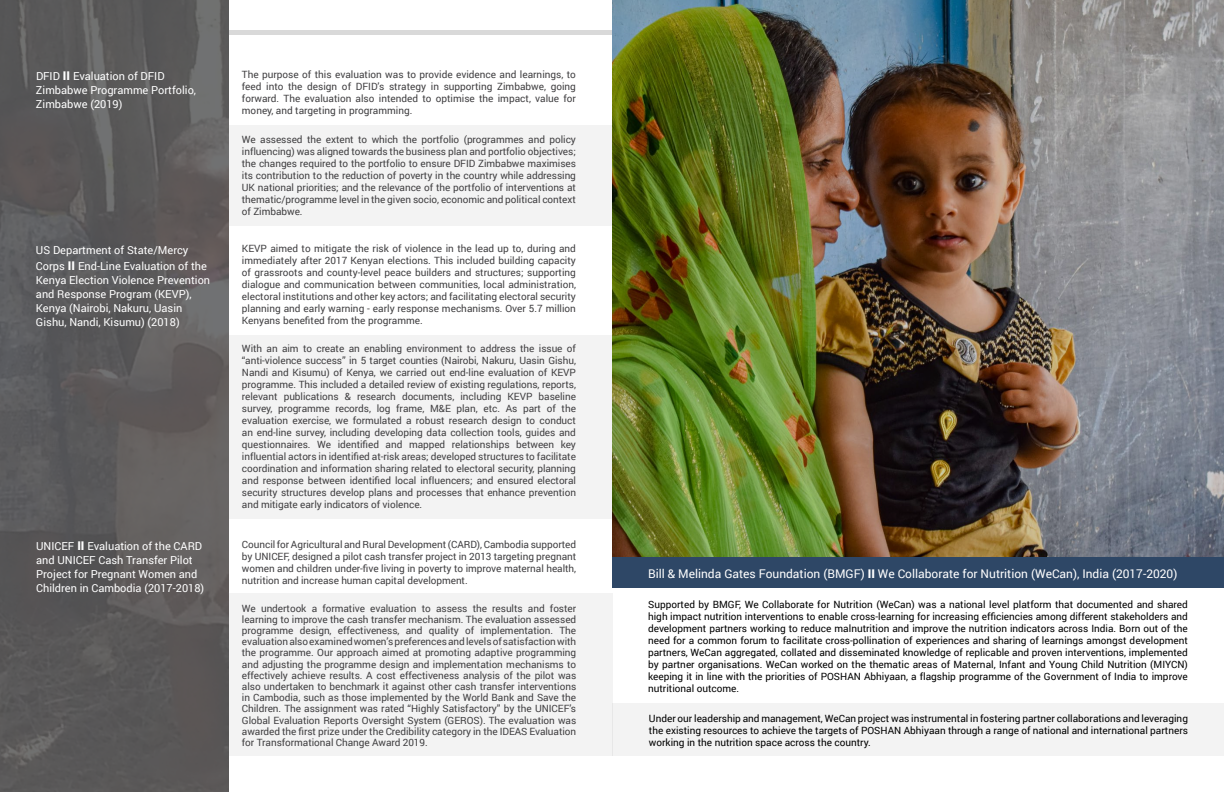
<style>
.page{position:relative;width:1224px;height:792px;background:#fff}
.page>*{position:absolute;margin:0;border:0;box-sizing:border-box;transform-origin:0 0}
.t1{font:12px "Roboto";color:#fff}
.t2{font:11px/14px "Roboto";color:#fff}
.t3{font:10px/12px "Roboto";letter-spacing:-.005em;color:#414042;text-align:justify}
.t4{font:10px/12px "Roboto";color:#000;text-align:justify}
.s1{font-weight:900;font-size:12px}
.s2{font-weight:900}
</style>
<div class="page">
<div style="left:198px;top:30px;width:827px;height:5px;background:#d9d9d9"></div>
<img style="left:612px;top:0;width:612px;height:557px">
<div style="left:612px;top:557px;width:612px;height:30px;background:#2e4766"></div>
<div style="left:612px;top:704px;width:612px;height:52px;background:#f3f3f3"></div>
<img style="left:0;top:0;width:229px;height:792px">
<div style="left:229px;top:125px;width:383px;height:100px;background:#f3f3f3"></div>
<div style="left:229px;top:335px;width:383px;height:183px;background:#f3f3f3"></div>
<div style="left:229px;top:593px;width:383px;height:163px;background:#f3f3f3"></div>
<p class="t2" style="left:36px;top:69px;width:162px">DFID <span class="s1">II</span> Evaluation of DFID<br>Zimbabwe Programme Portfolio,<br>Zimbabwe (2019)</p>
<p class="t2" style="left:36px;top:241px;width:172px;line-height:16px">US Department of State/Mercy<br>Corps <span class="s1">II</span> End-Line Evaluation of the</p>
<p class="t2" style="left:36px;top:272px;width:176px">Kenya Election Violence Prevention and Response Program (KEVP),<br>Kenya (Nairobi, Nakuru, Uasin<br>Gishu, Nandi, Kisumu) (2018)</p>
<p class="t2" style="left:36px;top:539px;width:170px">UNICEF <span class="s1">II</span> Evaluation of the CARD and UNICEF Cash Transfer Pilot<br>Project for Pregnant Women and<br>Children in Cambodia (2017-2018)</p>
<p class="t3" style="left:242px;top:68px;width:336px">The purpose of this evaluation was to provide evidence and learnings, to feed into the design of DFID’s strategy in supporting Zimbabwe, going forward. The evaluation also intended to optimise the impact, value for money, and targeting in programming.</p>
<p class="t3" style="left:242px;top:133px;width:336px">We assessed the extent to which the portfolio (programmes and policy influencing) was aligned towards the business plan and portfolio objectives; the changes required to the portfolio to ensure DFID Zimbabwe maximises its contribution to the reduction of poverty in the country while addressing UK national priorities; and the relevance of the portfolio of interventions at thematic/programme level in the given socio, economic and political context of Zimbabwe.</p>
<p class="t3" style="left:242px;top:243px;width:336px">KEVP aimed to mitigate the risk of violence in the lead up to, during and immediately after 2017 Kenyan elections. This included building capacity of grassroots and county-level peace builders and structures; supporting dialogue and communication between communities, local administration, electoral institutions and other key actors; and facilitating electoral security planning and early warning - early response mechanisms. Over 5.7 million Kenyans benefited from the programme.</p>
<p class="t3" style="left:242px;top:342px;width:336px">With an aim to create an enabling environment to address the issue of “anti-violence success” in 5 target counties (Nairobi, Nakuru, Uasin Gishu, Nandi and Kisumu) of Kenya, we carried out end-line evaluation of KEVP programme. This included a detailed review of existing regulations, reports, relevant publications &amp; research documents, including KEVP baseline survey, programme records, log frame, M&amp;E plan, etc. As part of the evaluation exercise, we formulated a robust research design to conduct an end-line survey, including developing data collection tools, guides and questionnaires. We identified and mapped relationships between key influential actors in identified at-risk areas; developed structures to facilitate coordination and information sharing related to electoral security, planning and response between identified local influencers; and ensured electoral security structures develop plans and processes that enhance prevention and mitigate early indicators of violence.</p>
<p class="t3" style="left:242px;top:538px;width:336px">Council for Agricultural and Rural Development (CARD), Cambodia supported by UNICEF, designed a pilot cash transfer project in 2013 targeting pregnant women and children under-five living in poverty to improve maternal health, nutrition and increase human capital development.</p>
<p class="t3" style="left:242px;top:602px;width:336px;line-height:11.2px">We undertook a formative evaluation to assess the results and foster learning to improve the cash transfer mechanism. The evaluation assessed programme design, effectiveness, and quality of implementation. The evaluation also examined women’s preferences and levels of satisfaction with the programme. Our approach aimed at promoting adaptive programming and adjusting the programme design and implementation mechanisms to effectively achieve results. A cost effectiveness analysis of the pilot was also undertaken to benchmark it against other cash transfer interventions in Cambodia, such as those implemented by the World Bank and Save the Children. The assignment was rated “Highly Satisfactory” by the UNICEF’s Global Evaluation Reports Oversight System (GEROS). The evaluation was awarded the first prize under the Credibility category in the IDEAS Evaluation for Transformational Change Award 2019.</p>
<p class="t1" style="left:648px;top:565px;width:531px">Bill &amp; Melinda Gates Foundation (BMGF) <span class="s2">II</span> We Collaborate for Nutrition (WeCan), India (2017-2020)</p>
<p class="t4" style="left:648px;top:598px;width:541px">Supported by BMGF, We Collaborate for Nutrition (WeCan) was a national level platform that documented and shared high impact nutrition interventions to enable cross-learning for increasing efficiencies among different stakeholders and development partners working to reduce malnutrition and improve the nutrition indicators across India. Born out of the need for a common forum to facilitate cross-pollination of experiences and sharing of learnings amongst development partners, WeCan aggregated, collated and disseminated knowledge of replicable and proven interventions, implemented by partner organisations. WeCan worked on the thematic areas of Maternal, Infant and Young Child Nutrition (MIYCN) keeping it in line with the priorities of POSHAN Abhiyaan, a flagship programme of the Government of India to improve nutritional outcome.</p>
<p class="t4" style="left:649px;top:712px;width:541px">Under our leadership and management, WeCan project was instrumental in fostering partner collaborations and leveraging the existing resources to achieve the targets of POSHAN Abhiyaan through a range of national and international partners working in the nutrition space across the country.</p>
</div>
